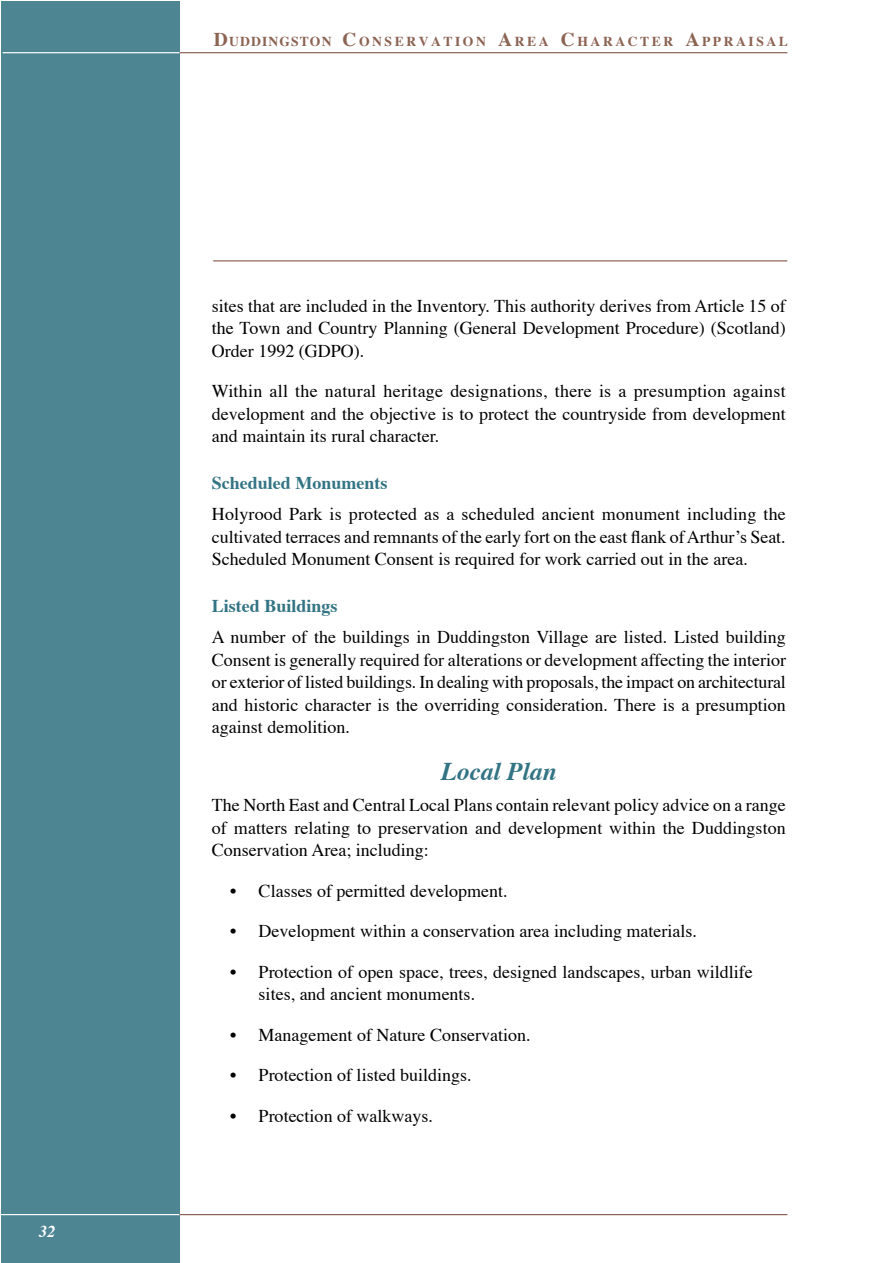
<style>
.page{position:relative;width:893px;height:1263px;background:#fff}
.page>*{position:absolute;margin:0;border:0;box-sizing:border-box;transform-origin:0 0}
.t1{font:italic 700 25.5px "Times";color:#337484}
.t2{font:18px/22.5px "Times";color:#000;text-align:justify}
.t3{font:700 18px "Times";color:#337484}
.t4{font:italic 700 16.5px "Times";color:#fff}
.t5{font:700 13.65px "Times";letter-spacing:.185em;color:#8b6353}
.s1{font-size:19.5px}
</style>
<div class="page">
<div style="left:1px;top:1px;width:179px;height:1262px;background:#4d8593"></div>
<hr style="left:179px;top:52px;width:608px;height:1px;background:#8b6353">
<hr style="left:179px;top:1214px;width:608px;height:1px;background:#8b6353">
<hr style="left:3px;top:52px;width:177px;height:1px;background:#fff">
<hr style="left:0;top:1214px;width:179px;height:1px;background:#fff">
<hr style="left:213px;top:260px;width:574px;height:1px;background:#8b6353">
<p class="t4" style="left:39px;top:1221px;width:18px">32</p>
<p class="t5" style="left:214px;top:32px;width:576px"><span class="s1">D</span>UDDINGSTON <span class="s1">C</span>ONSERVATION <span class="s1">A</span>REA <span class="s1">C</span>HARACTER <span class="s1">A</span>PPRAISAL</p>
<p class="t2" style="left:212px;top:296px;width:576px">sites that are included in the Inventory. This authority derives from Article 15 of the Town and Country Planning (General Development Procedure) (Scotland)<br>Order 1992 (GDPO).</p>
<p class="t2" style="left:212px;top:381px;width:576px">Within all the natural heritage designations, there is a presumption against development and the objective is to protect the countryside from development and maintain its rural character.</p>
<p class="t3" style="left:212px;top:471px;width:177px">SCHEDULED MONUMENTS</p>
<p class="t2" style="left:212px;top:504px;width:575px">Holyrood Park is protected as a scheduled ancient monument including the cultivated terraces and remnants of the early fort on the east flank of Arthur’s Seat.<br>Scheduled Monument Consent is required for work carried out in the area.</p>
<p class="t3" style="left:212px;top:594px;width:127px">LISTED BUILDINGS</p>
<p class="t2" style="left:212px;top:627px;width:576px">A number of the buildings in Duddingston Village are listed. Listed building Consent is generally required for alterations or development affecting the interior or exterior of listed buildings. In dealing with proposals, the impact on architectural and historic character is the overriding consideration. There is a presumption against demolition.</p>
<h1 class="t1" style="left:441px;top:755px;width:117px">Local Plan</h1>
<p class="t2" style="left:212px;top:795px;width:576px">The North East and Central Local Plans contain relevant policy advice on a range of matters relating to preservation and development within the Duddingston Conservation Area; including:</p>
<p class="t2" style="left:259px;top:881px;width:250px">Classes of permitted development.</p>
<p class="t2" style="left:259px;top:921px;width:440px">Development within a conservation area including materials.</p>
<p class="t2" style="left:259px;top:962px;width:496px">Protection of open space, trees, designed landscapes, urban wildlife sites, and ancient monuments.</p>
<p class="t2" style="left:259px;top:1025px;width:273px">Management of Nature Conservation.</p>
<p class="t2" style="left:259px;top:1065px;width:215px">Protection of listed buildings.</p>
<p class="t2" style="left:259px;top:1106px;width:176px">Protection of walkways.</p>
<p class="t2" style="left:230px;top:881px;width:8px">•</p>
<p class="t2" style="left:230px;top:921px;width:8px">•</p>
<p class="t2" style="left:230px;top:962px;width:8px">•</p>
<p class="t2" style="left:230px;top:1025px;width:8px">•</p>
<p class="t2" style="left:230px;top:1065px;width:8px">•</p>
<p class="t2" style="left:230px;top:1106px;width:8px">•</p>
</div>
